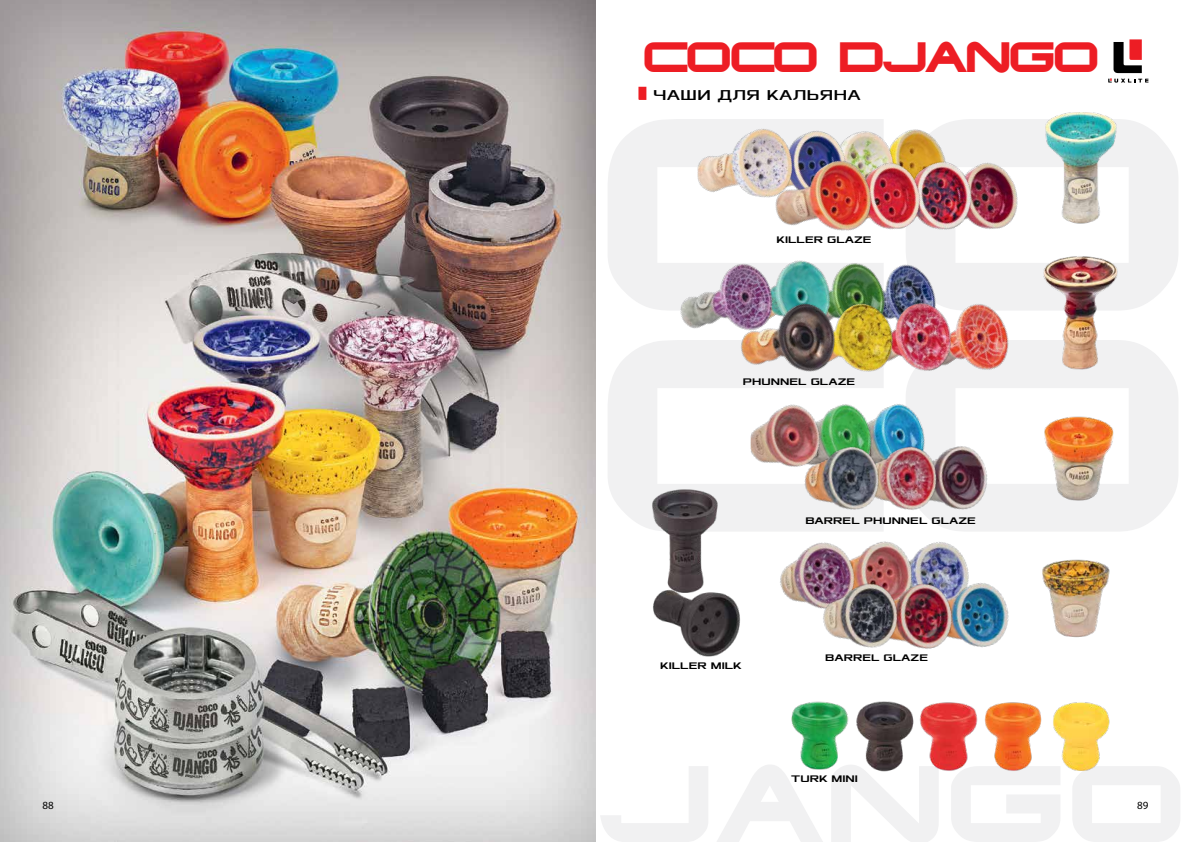
<style>
.page{position:relative;width:1191px;height:842px;background:#fff}
.page>*{position:absolute;margin:0;border:0;box-sizing:border-box;transform-origin:0 0}
.t1{font:38.8px "Camp Opti Caps Cyrillic Medium";letter-spacing:-.06em;color:#ed1d24}
.t2{font:15px "Xolonium";letter-spacing:.025em;color:#000}
.t3{font:11px "Myriad Pro";color:#000}
.t4{font:700 10px "Xolonium";color:#000}
</style>
<div class="page">
<img style="left:0;top:0;width:595px;height:842px">
<svg style="left:638px;top:87px;width:8px;height:13px"></svg>
<img style="left:1045px;top:112px;width:72px;height:112px">
<img style="left:905px;top:129px;width:35px;height:17px">
<img style="left:857px;top:131px;width:48px;height:15px">
<img style="left:806px;top:130px;width:51px;height:15px">
<img style="left:697px;top:128px;width:109px;height:70px">
<img style="left:980px;top:162px;width:38px;height:67px">
<img style="left:882px;top:146px;width:98px;height:84px">
<img style="left:882px;top:147px;width:50px;height:83px">
<img style="left:774px;top:145px;width:108px;height:86px">
<img style="left:652px;top:489px;width:66px;height:84px">
<img style="left:653px;top:573px;width:87px;height:84px">
<img style="left:914px;top:542px;width:55px;height:36px">
<img style="left:866px;top:541px;width:48px;height:37px">
<img style="left:780px;top:542px;width:86px;height:66px">
<img style="left:1042px;top:559px;width:68px;height:79px">
<img style="left:927px;top:576px;width:82px;height:72px">
<img style="left:904px;top:578px;width:54px;height:71px">
<img style="left:819px;top:576px;width:85px;height:72px">
<img style="left:891px;top:404px;width:33px;height:27px">
<img style="left:831px;top:404px;width:60px;height:33px">
<img style="left:750px;top:404px;width:81px;height:63px">
<img style="left:1044px;top:416px;width:70px;height:85px">
<img style="left:943px;top:446px;width:45px;height:64px">
<img style="left:861px;top:431px;width:82px;height:79px">
<img style="left:799px;top:437px;width:87px;height:73px">
<img style="left:861px;top:701px;width:44px;height:71px">
<img style="left:1055px;top:702px;width:55px;height:69px">
<img style="left:991px;top:702px;width:64px;height:69px">
<img style="left:791px;top:701px;width:70px;height:69px">
<img style="left:905px;top:702px;width:86px;height:69px">
<img style="left:903px;top:264px;width:26px;height:16px">
<img style="left:854px;top:263px;width:49px;height:20px">
<img style="left:782px;top:260px;width:72px;height:25px">
<img style="left:680px;top:264px;width:102px;height:65px">
<img style="left:1043px;top:256px;width:75px;height:114px">
<img style="left:970px;top:304px;width:39px;height:66px">
<img style="left:855px;top:280px;width:115px;height:91px">
<img style="left:807px;top:283px;width:111px;height:89px">
<img style="left:728px;top:285px;width:123px;height:87px">
<svg style="left:1108px;top:39px;width:40px;height:44px"></svg>
<h1 class="t1" style="left:643px;top:31px;width:457px">COCO DJANGO</h1>
<h2 class="t2" style="left:653px;top:87px;width:209px">ЧАШИ ДЛЯ КАЛЬЯНА</h2>
<p class="t4" style="left:776px;top:234px;width:97px">KILLER GLAZE</p>
<p class="t4" style="left:743px;top:376px;width:114px">PHUNNEL GLAZE</p>
<p class="t4" style="left:805px;top:515px;width:172px">BARREL PHUNNEL GLAZE</p>
<p class="t4" style="left:660px;top:660px;width:83px">KILLER MILK</p>
<p class="t4" style="left:825px;top:652px;width:104px">BARREL GLAZE</p>
<p class="t4" style="left:791px;top:773px;width:68px">TURK MINI</p>
<p class="t3" style="left:43px;top:799px;width:13px">88</p>
<p class="t3" style="left:1137px;top:799px;width:13px">89</p>
</div>
